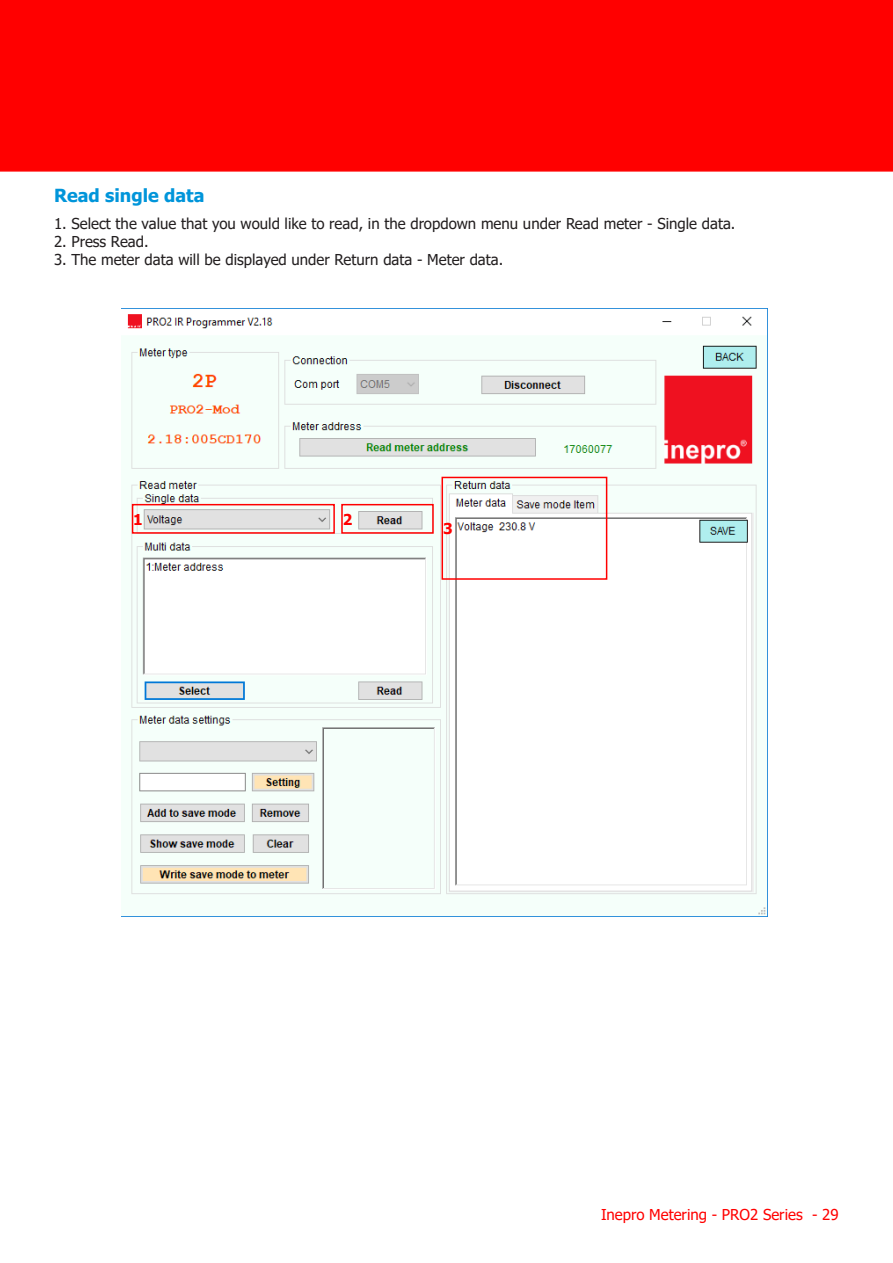
<style>
.page{position:relative;width:893px;height:1263px;background:#fff}
.page>*{position:absolute;margin:0;border:0;box-sizing:border-box;transform-origin:0 0}
.Alinea{font:700 18px "Tahoma";color:#0095da}
.Alinea-2{font:15px "Tahoma";color:#231f20}
.t1{font:15px "Tahoma";color:#f00}
.t2{font:700 15px "Tahoma";color:#f00}
</style>
<div class="page">
<div style="left:0;top:0;width:893px;height:172px;background:#f00"></div>
<img style="left:121px;top:308px;width:646px;height:607px">
<div style="left:132px;top:504px;width:203px;height:30px;border:2px solid #f00"></div>
<div style="left:341px;top:504px;width:93px;height:30px;border:2px solid #f00"></div>
<div style="left:441px;top:477px;width:166px;height:103px;border:2px solid #f00"></div>
<p class="Alinea" style="left:54px;top:183px;width:152px">Read single data</p>
<p class="Alinea-2" style="left:54px;top:214px;width:683px">1. Select the value that you would like to read, in the dropdown menu under Read meter - Single data.</p>
<p class="Alinea-2" style="left:54px;top:232px;width:96px">2. Press Read.</p>
<p class="Alinea-2" style="left:54px;top:250px;width:451px">3. The meter data will be displayed under Return data - Meter data.</p>
<p class="t2" style="left:133px;top:509px;width:11px">1</p>
<p class="t2" style="left:343px;top:509px;width:11px">2</p>
<p class="t2" style="left:443px;top:518px;width:11px">3</p>
<p class="t1" style="left:601px;top:1205px;width:239px">Inepro Metering - PRO2 Series - 29</p>
</div>
